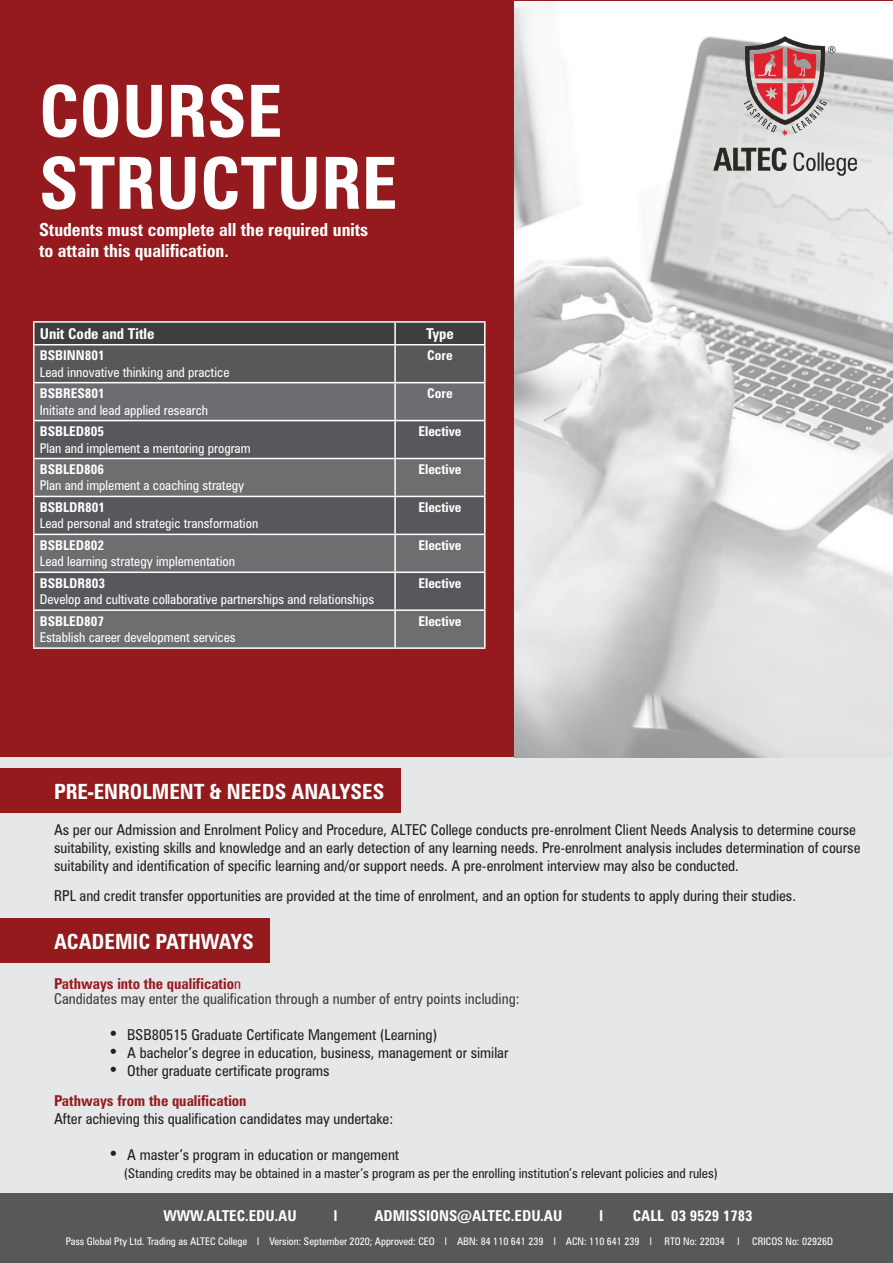
<style>
.page{position:relative;width:893px;height:1263px;background:#fff}
.page>*{position:absolute;margin:0;border:0;box-sizing:border-box;transform-origin:0 0}
.t1{font:700 condensed 72px/72px "Zurich BT";color:#fff}
.t2{font:700 condensed 21px "Zurich BT";color:#fff}
.t3{font:700 condensed 18px/21px "Zurich BT";color:#fff}
.t4{font:condensed 15px/18px "Zurich BT";color:#231f20}
.t5{font:condensed 15px/15px "Zurich BT";color:#3e3e3f}
.t6{font:700 condensed 15px "Zurich BT";color:#fff}
.t7{font:condensed 13.5px "Zurich BT";color:#fff}
.t8{font:700 condensed 13.5px "Zurich BT";color:#fff}
.t9{font:condensed 13.5px "Zurich BT";color:#231f20}
.t10{font:condensed 10.5px "Zurich BT";color:#fff}
.s1{font-weight:700;color:#951a1d}
.s2{color:#951a1d}
.s3{font-size:18px}
</style>
<div class="page">
<div style="left:0;top:0;width:893px;height:1193px;background:#951a1d"></div>
<div style="left:0;top:757px;width:893px;height:443px;background:#e6e7e9"></div>
<div style="left:34px;top:497px;width:450px;height:112px;background:#57585b"></div>
<div style="left:34px;top:535px;width:450px;height:36px;background:#6d6e70"></div>
<div style="left:34px;top:611px;width:450px;height:36px;background:#6d6e70"></div>
<hr style="left:394px;top:497px;width:2px;height:37px;background:#fff">
<hr style="left:394px;top:535px;width:2px;height:36px;background:#fff">
<hr style="left:394px;top:573px;width:2px;height:36px;background:#fff">
<hr style="left:394px;top:611px;width:2px;height:36px;background:#fff">
<hr style="left:33px;top:321px;width:362px;height:2px;background:#fff">
<svg style="left:33px;top:322px;width:451px;height:174px;background:#606163"></svg>
<hr style="left:395px;top:321px;width:91px;height:2px;background:#fff">
<hr style="left:484px;top:323px;width:2px;height:21px;background:#fff">
<hr style="left:33px;top:344px;width:362px;height:1px;background:#fff">
<hr style="left:33px;top:345px;width:1px;height:37px;background:#fff">
<hr style="left:395px;top:344px;width:91px;height:1px;background:#fff">
<hr style="left:484px;top:345px;width:2px;height:37px;background:#fff">
<hr style="left:33px;top:382px;width:362px;height:1px;background:#fff">
<hr style="left:33px;top:383px;width:1px;height:37px;background:#fff">
<hr style="left:395px;top:382px;width:91px;height:1px;background:#fff">
<hr style="left:484px;top:383px;width:2px;height:37px;background:#fff">
<hr style="left:33px;top:420px;width:362px;height:1px;background:#fff">
<hr style="left:33px;top:421px;width:1px;height:37px;background:#fff">
<hr style="left:395px;top:420px;width:91px;height:1px;background:#fff">
<hr style="left:484px;top:421px;width:2px;height:37px;background:#fff">
<hr style="left:33px;top:458px;width:362px;height:1px;background:#fff">
<hr style="left:33px;top:459px;width:1px;height:37px;background:#fff">
<hr style="left:395px;top:458px;width:91px;height:1px;background:#fff">
<hr style="left:484px;top:459px;width:2px;height:37px;background:#fff">
<hr style="left:33px;top:496px;width:362px;height:1px;background:#fff">
<hr style="left:33px;top:497px;width:1px;height:37px;background:#fff">
<hr style="left:395px;top:496px;width:91px;height:1px;background:#fff">
<hr style="left:484px;top:497px;width:2px;height:37px;background:#fff">
<hr style="left:33px;top:534px;width:362px;height:1px;background:#fff">
<hr style="left:33px;top:535px;width:1px;height:36px;background:#fff">
<hr style="left:395px;top:534px;width:91px;height:1px;background:#fff">
<hr style="left:484px;top:535px;width:2px;height:36px;background:#fff">
<hr style="left:33px;top:571px;width:362px;height:2px;background:#fff">
<hr style="left:33px;top:573px;width:1px;height:36px;background:#fff">
<hr style="left:395px;top:571px;width:91px;height:2px;background:#fff">
<hr style="left:484px;top:573px;width:2px;height:36px;background:#fff">
<hr style="left:33px;top:609px;width:362px;height:2px;background:#fff">
<hr style="left:33px;top:611px;width:1px;height:36px;background:#fff">
<hr style="left:395px;top:609px;width:91px;height:2px;background:#fff">
<hr style="left:484px;top:611px;width:2px;height:36px;background:#fff">
<hr style="left:33px;top:647px;width:362px;height:2px;background:#fff">
<hr style="left:395px;top:647px;width:91px;height:2px;background:#fff">
<div style="left:0;top:768px;width:400px;height:44px;background:#951a1d"></div>
<div style="left:0;top:918px;width:269px;height:45px;background:#951a1d"></div>
<img style="left:514px;top:1px;width:379px;height:756px">
<img style="left:701px;top:28px;width:168px;height:152px">
<div style="left:0;top:1193px;width:893px;height:70px;background:#57585a"></div>
<h1 class="t1" style="left:39px;top:75px;width:360px">COURSE<br>STRUCTURE</h1>
<p class="t3" style="left:39px;top:219px;width:331px">Students must complete all the required units to attain this qualification.</p>
<p class="t6" style="left:40px;top:324px;width:116px">Unit Code and Title</p>
<p class="t6" style="left:426px;top:324px;width:29px">Type</p>
<p class="t8" style="left:40px;top:347px;width:66px">BSBINN801</p>
<p class="t7" style="left:40px;top:364px;width:191px">Lead innovative thinking and practice</p>
<p class="t8" style="left:427px;top:347px;width:27px">Core</p>
<p class="t8" style="left:40px;top:385px;width:67px">BSBRES801</p>
<p class="t7" style="left:40px;top:402px;width:170px">Initiate and lead applied research</p>
<p class="t8" style="left:427px;top:385px;width:27px">Core</p>
<p class="t8" style="left:40px;top:423px;width:66px">BSBLED805</p>
<p class="t7" style="left:40px;top:439px;width:212px">Plan and implement a mentoring program</p>
<p class="t8" style="left:418px;top:423px;width:45px">Elective</p>
<p class="t8" style="left:40px;top:461px;width:66px">BSBLED806</p>
<p class="t7" style="left:40px;top:477px;width:206px">Plan and implement a coaching strategy</p>
<p class="t8" style="left:418px;top:461px;width:45px">Elective</p>
<p class="t8" style="left:40px;top:499px;width:67px">BSBLDR801</p>
<p class="t7" style="left:40px;top:515px;width:220px">Lead personal and strategic transformation</p>
<p class="t8" style="left:418px;top:499px;width:45px">Elective</p>
<p class="t8" style="left:40px;top:537px;width:66px">BSBLED802</p>
<p class="t7" style="left:40px;top:553px;width:197px">Lead learning strategy implementation</p>
<p class="t8" style="left:418px;top:537px;width:45px">Elective</p>
<p class="t8" style="left:40px;top:575px;width:67px">BSBLDR803</p>
<p class="t7" style="left:40px;top:591px;width:336px">Develop and cultivate collaborative partnerships and relationships</p>
<p class="t8" style="left:418px;top:575px;width:45px">Elective</p>
<p class="t8" style="left:40px;top:613px;width:66px">BSBLED807</p>
<p class="t7" style="left:40px;top:629px;width:197px">Establish career development services</p>
<p class="t8" style="left:418px;top:613px;width:45px">Elective</p>
<h2 class="t2" style="left:54px;top:778px;width:332px">PRE-ENROLMENT &amp; NEEDS ANALYSES</h2>
<p class="t4" style="left:54px;top:820px;width:808px">As per our Admission and Enrolment Policy and Procedure, ALTEC College conducts pre-enrolment Client Needs Analysis to determine course suitability, existing skills and knowledge and an early detection of any learning needs. Pre-enrolment analysis includes determination of course suitability and identification of specific learning and/or support needs. A pre-enrolment interview may also be conducted.</p>
<p class="t4" style="left:54px;top:887px;width:743px">RPL and credit transfer opportunities are provided at the time of enrolment, and an option for students to apply during their studies.</p>
<h2 class="t2" style="left:54px;top:929px;width:201px">ACADEMIC PATHWAYS</h2>
<p class="t5" style="left:54px;top:976px;width:467px"><span class="s1">Pathways into the qualificatio</span><span class="s2">n<br></span>Candidates may enter the qualification through a number of entry points including:</p>
<p class="t4" style="left:108px;top:1026px;width:330px"><span class="s3">•</span> BSB80515 Graduate Certificate Mangement (Learning)</p>
<p class="t4" style="left:108px;top:1044px;width:402px"><span class="s3">•</span> A bachelor’s degree in education, business, management or similar</p>
<p class="t4" style="left:54px;top:1056px;width:277px;line-height:30px;text-indent:54px"><span class="s3">•</span> Other graduate certificate programs<br><span class="s1">Pathways from the qualification</span></p>
<p class="t4" style="left:54px;top:1110px;width:341px">After achieving this qualification candidates may undertake:</p>
<p class="t4" style="left:108px;top:1146px;width:293px"><span class="s3">•</span> A master’s program in education or mangement</p>
<p class="t9" style="left:124px;top:1165px;width:595px">(Standing credits may be obtained in a master’s program as per the enrolling institution’s relevant policies and rules)</p>
<p class="t6" style="left:163px;top:1206px;width:135px">WWW.ALTEC.EDU.AU</p>
<p class="t6" style="left:334px;top:1206px;width:5px">l</p>
<p class="t6" style="left:374px;top:1206px;width:190px">ADMISSIONS@ALTEC.EDU.AU</p>
<p class="t6" style="left:599px;top:1206px;width:5px">l</p>
<p class="t6" style="left:633px;top:1206px;width:121px">CALL 03 9529 1783</p>
<p class="t10" style="left:66px;top:1235px;width:769px">Pass Global Pty Ltd. Trading as ALTEC College l Version: September 2020; Approved: CEO l ABN: 84 110 641 239 l ACN: 110 641 239 l RTO No: 22034 l CRICOS No: 02926D</p>
</div>
